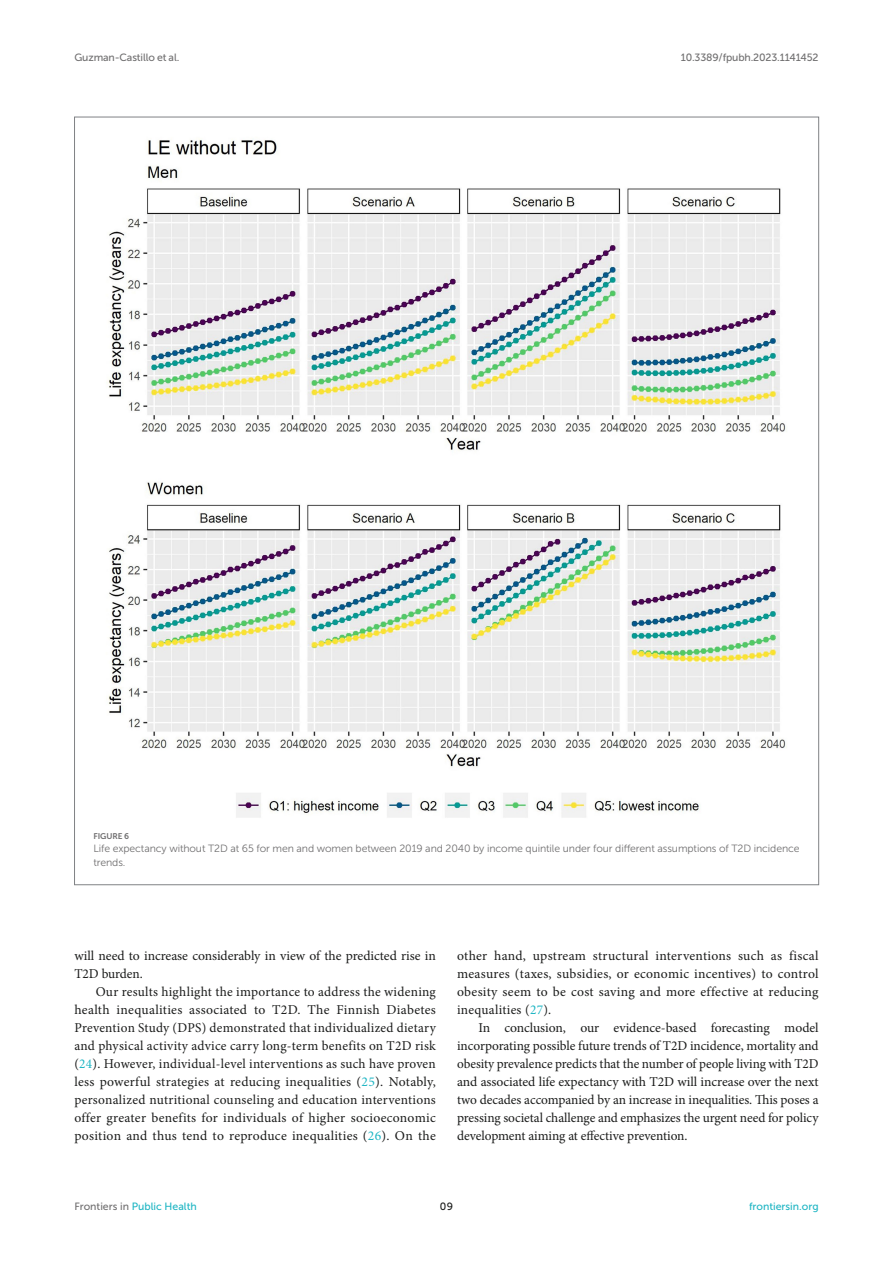
<style>
.page{position:relative;width:893px;height:1263px;background:#fff}
.page>*{position:absolute;margin:0;border:0;box-sizing:border-box;transform-origin:0 0}
.TEXT{font:13.5px/18px "Minion Pro";letter-spacing:.01em;color:#1b1c1b;text-align:justify}
.TEXT_FLUSH{font:13.5px/18px "Minion Pro";letter-spacing:-.005em;color:#1b1c1b}
.FIG_LEG{font:10.5px/13.5px "Museo Sans 300";letter-spacing:-.01em;color:#706f70}
.t1{font:10.5px "Museo Sans 500";letter-spacing:-.015em;color:#706f70}
.t2{font:10.5px "Museo Sans 500";color:#1db5c3}
.t3{font:10.5px "Museo Sans 500";color:#1b1c1b}
.FIG_HD{font:8.25px "Museo Sans 700";letter-spacing:-.01em;color:#706f70}
.s1{color:#1db5c3}
.s2{color:#706f70}
</style>
<div class="page">
<img style="left:108px;top:139px;width:679px;height:679px">
<p class="t1" style="left:74px;top:51px;width:106px">Guzman-Castillo et al.</p>
<p class="t1" style="left:681px;top:51px;width:139px">10.3389/fpubh.2023.1141452</p>
<p class="FIG_HD" style="left:93px;top:831px;width:37px">FIGURE 6</p>
<p class="FIG_LEG" style="left:93px;top:842px;width:708px">Life expectancy without T2D at 65 for men and women between 2019 and 2040 by income quintile under four different assumptions of T2D incidence trends.</p>
<p class="TEXT_FLUSH" style="left:74px;top:947px;width:363px">will need to increase considerably in view of the predicted rise in<br>T2D burden.</p>
<p class="TEXT" style="left:74px;top:983px;width:363px;text-indent:21px">Our results highlight the importance to address the widening health inequalities associated to T2D. The Finnish Diabetes Prevention Study (DPS) demonstrated that individualized dietary and physical activity advice carry long-term benefits on T2D risk (<span class="s1">24</span>). However, individual-level interventions as such have proven less powerful strategies at reducing inequalities (<span class="s1">25</span>). Notably, personalized nutritional counseling and education interventions offer greater benefits for individuals of higher socioeconomic position and thus tend to reproduce inequalities (<span class="s1">26</span>). On the</p>
<p class="TEXT" style="left:457px;top:947px;width:363px">other hand, upstream structural interventions such as fiscal measures (taxes, subsidies, or economic incentives) to control obesity seem to be cost saving and more effective at reducing inequalities (<span class="s1">27</span>).</p>
<p class="TEXT" style="left:457px;top:1019px;width:363px;text-indent:21px">In conclusion, our evidence-based forecasting model incorporating possible future trends of T2D incidence, mortality and obesity prevalence predicts that the number of people living with T2D and associated life expectancy with T2D will increase over the next two decades accompanied by an increase in inequalities. This poses a pressing societal challenge and emphasizes the urgent need for policy development aiming at effective prevention.</p>
<p class="t2" style="left:74px;top:1200px;width:124px"><span class="s2">Frontiers in</span> Public Health</p>
<p class="t3" style="left:440px;top:1200px;width:15px">09</p>
<p class="t2" style="left:749px;top:1200px;width:71px">frontiersin.org</p>
</div>
